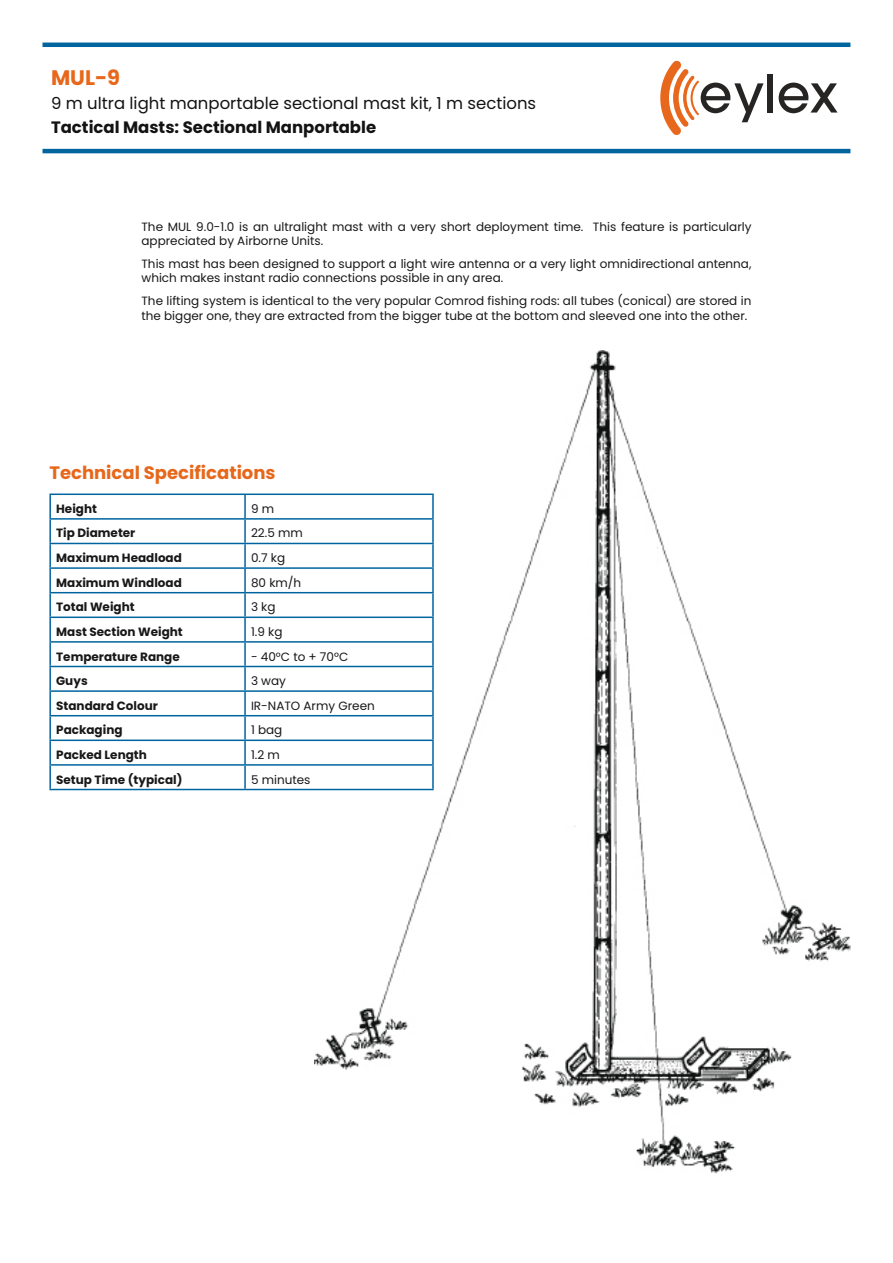
<style>
.page{position:relative;width:893px;height:1263px;background:#fff}
.page>*{position:absolute;margin:0;border:0;box-sizing:border-box;transform-origin:0 0}
.t1{font:700 21px "Poppins";color:#e7671b}
.t2{font:700 18px "Poppins";color:#e7671b}
.t3{font:16.5px "Poppins";color:#121312}
.t4{font:700 16.5px "Poppins";color:#121312}
.t5{font:12px/14.4px "Poppins";color:#191819}
.t6{font:700 12px "Poppins";color:#191819}
</style>
<div class="page">
<hr style="left:43px;top:43px;width:807px;height:4px;background:#00649f">
<hr style="left:43px;top:149px;width:807px;height:4px;background:#00649f">
<div style="left:768px;top:74px;width:5px;height:39px;background:#272524"></div>
<svg style="left:779px;top:83px;width:59px;height:30px"></svg>
<svg style="left:660px;top:60px;width:103px;height:75px"></svg>
<img style="left:315px;top:351px;width:535px;height:822px">
<hr style="left:49px;top:493px;width:196px;height:2px;background:#00649f">
<hr style="left:49px;top:495px;width:2px;height:23px;background:#00649f">
<hr style="left:245px;top:493px;width:189px;height:2px;background:#00649f">
<hr style="left:244px;top:495px;width:2px;height:23px;background:#00649f">
<hr style="left:432px;top:495px;width:2px;height:23px;background:#00649f">
<hr style="left:49px;top:518px;width:196px;height:2px;background:#00649f">
<hr style="left:49px;top:520px;width:2px;height:23px;background:#00649f">
<hr style="left:245px;top:518px;width:189px;height:2px;background:#00649f">
<hr style="left:244px;top:520px;width:2px;height:23px;background:#00649f">
<hr style="left:432px;top:520px;width:2px;height:23px;background:#00649f">
<hr style="left:49px;top:543px;width:196px;height:1px;background:#00649f">
<hr style="left:49px;top:544px;width:2px;height:23px;background:#00649f">
<hr style="left:245px;top:543px;width:189px;height:1px;background:#00649f">
<hr style="left:244px;top:544px;width:2px;height:23px;background:#00649f">
<hr style="left:432px;top:544px;width:2px;height:23px;background:#00649f">
<hr style="left:49px;top:567px;width:196px;height:2px;background:#00649f">
<hr style="left:49px;top:569px;width:2px;height:23px;background:#00649f">
<hr style="left:245px;top:567px;width:189px;height:2px;background:#00649f">
<hr style="left:244px;top:569px;width:2px;height:23px;background:#00649f">
<hr style="left:432px;top:569px;width:2px;height:23px;background:#00649f">
<hr style="left:49px;top:592px;width:196px;height:1px;background:#00649f">
<hr style="left:49px;top:593px;width:2px;height:23px;background:#00649f">
<hr style="left:245px;top:592px;width:189px;height:1px;background:#00649f">
<hr style="left:244px;top:593px;width:2px;height:23px;background:#00649f">
<hr style="left:432px;top:593px;width:2px;height:23px;background:#00649f">
<hr style="left:49px;top:616px;width:196px;height:2px;background:#00649f">
<hr style="left:49px;top:618px;width:2px;height:23px;background:#00649f">
<hr style="left:245px;top:616px;width:189px;height:2px;background:#00649f">
<hr style="left:244px;top:618px;width:2px;height:23px;background:#00649f">
<hr style="left:432px;top:618px;width:2px;height:23px;background:#00649f">
<hr style="left:49px;top:641px;width:196px;height:2px;background:#00649f">
<hr style="left:49px;top:643px;width:2px;height:23px;background:#00649f">
<hr style="left:245px;top:641px;width:189px;height:2px;background:#00649f">
<hr style="left:244px;top:643px;width:2px;height:23px;background:#00649f">
<hr style="left:432px;top:643px;width:2px;height:23px;background:#00649f">
<hr style="left:49px;top:666px;width:196px;height:1px;background:#00649f">
<hr style="left:49px;top:667px;width:2px;height:23px;background:#00649f">
<hr style="left:245px;top:666px;width:189px;height:1px;background:#00649f">
<hr style="left:244px;top:667px;width:2px;height:23px;background:#00649f">
<hr style="left:432px;top:667px;width:2px;height:23px;background:#00649f">
<hr style="left:49px;top:690px;width:196px;height:2px;background:#00649f">
<hr style="left:49px;top:692px;width:2px;height:23px;background:#00649f">
<hr style="left:245px;top:690px;width:189px;height:2px;background:#00649f">
<hr style="left:244px;top:692px;width:2px;height:23px;background:#00649f">
<hr style="left:432px;top:692px;width:2px;height:23px;background:#00649f">
<hr style="left:49px;top:715px;width:196px;height:1px;background:#00649f">
<hr style="left:49px;top:716px;width:2px;height:23px;background:#00649f">
<hr style="left:245px;top:715px;width:189px;height:1px;background:#00649f">
<hr style="left:244px;top:716px;width:2px;height:23px;background:#00649f">
<hr style="left:432px;top:716px;width:2px;height:23px;background:#00649f">
<hr style="left:49px;top:739px;width:196px;height:2px;background:#00649f">
<hr style="left:49px;top:741px;width:2px;height:23px;background:#00649f">
<hr style="left:245px;top:739px;width:189px;height:2px;background:#00649f">
<hr style="left:244px;top:741px;width:2px;height:23px;background:#00649f">
<hr style="left:432px;top:741px;width:2px;height:23px;background:#00649f">
<hr style="left:49px;top:764px;width:196px;height:2px;background:#00649f">
<hr style="left:49px;top:766px;width:2px;height:23px;background:#00649f">
<hr style="left:245px;top:764px;width:189px;height:2px;background:#00649f">
<hr style="left:244px;top:766px;width:2px;height:23px;background:#00649f">
<hr style="left:432px;top:766px;width:2px;height:23px;background:#00649f">
<hr style="left:49px;top:789px;width:196px;height:1px;background:#00649f">
<hr style="left:245px;top:789px;width:189px;height:1px;background:#00649f">
<h1 class="t1" style="left:51px;top:65px;width:71px">MUL-9</h1>
<h3 class="t3" style="left:51px;top:94px;width:487px">9 m ultra light manportable sectional mast kit, 1 m sections</h3>
<h3 class="t4" style="left:51px;top:118px;width:327px">Tactical Masts: Sectional Manportable</h3>
<p class="t5" style="left:141px;top:219px;width:611px">The MUL 9.0-1.0 is an ultralight mast with a very short deployment time. This feature is particularly appreciated by Airborne Units.</p>
<p class="t5" style="left:141px;top:257px;width:611px">This mast has been designed to support a light wire antenna or a very light omnidirectional antenna, which makes instant radio connections possible in any area.</p>
<p class="t5" style="left:141px;top:294px;width:611px">The lifting system is identical to the very popular Comrod fishing rods: all tubes (conical) are stored in the bigger one, they are extracted from the bigger tube at the bottom and sleeved one into the other.</p>
<h2 class="t2" style="left:49px;top:462px;width:228px">Technical Specifications</h2>
<p class="t6" style="left:56px;top:502px;width:42px">Height</p>
<p class="t5" style="left:251px;top:501px;width:25px">9 m</p>
<p class="t6" style="left:56px;top:526px;width:81px">Tip Diameter</p>
<p class="t5" style="left:251px;top:526px;width:53px">22.5 mm</p>
<p class="t6" style="left:56px;top:551px;width:127px">Maximum Headload</p>
<p class="t5" style="left:251px;top:551px;width:36px">0.7 kg</p>
<p class="t6" style="left:56px;top:575px;width:127px">Maximum Windload</p>
<p class="t5" style="left:251px;top:575px;width:52px">80 km/h</p>
<p class="t6" style="left:56px;top:600px;width:80px">Total Weight</p>
<p class="t5" style="left:251px;top:600px;width:26px">3 kg</p>
<p class="t6" style="left:56px;top:625px;width:128px">Mast Section Weight</p>
<p class="t5" style="left:251px;top:624px;width:33px">1.9 kg</p>
<p class="t6" style="left:56px;top:649px;width:125px">Temperature Range</p>
<p class="t5" style="left:251px;top:649px;width:99px">- 40°C to + 70°C</p>
<p class="t6" style="left:56px;top:674px;width:33px">Guys</p>
<p class="t5" style="left:251px;top:674px;width:36px">3 way</p>
<p class="t6" style="left:56px;top:698px;width:103px">Standard Colour</p>
<p class="t5" style="left:251px;top:698px;width:125px">IR-NATO Army Green</p>
<p class="t6" style="left:56px;top:723px;width:68px">Packaging</p>
<p class="t5" style="left:251px;top:723px;width:33px">1 bag</p>
<p class="t6" style="left:56px;top:748px;width:92px">Packed Length</p>
<p class="t5" style="left:251px;top:747px;width:30px">1.2 m</p>
<p class="t6" style="left:56px;top:772px;width:128px">Setup Time (typical)</p>
<p class="t5" style="left:251px;top:772px;width:61px">5 minutes</p>
</div>
